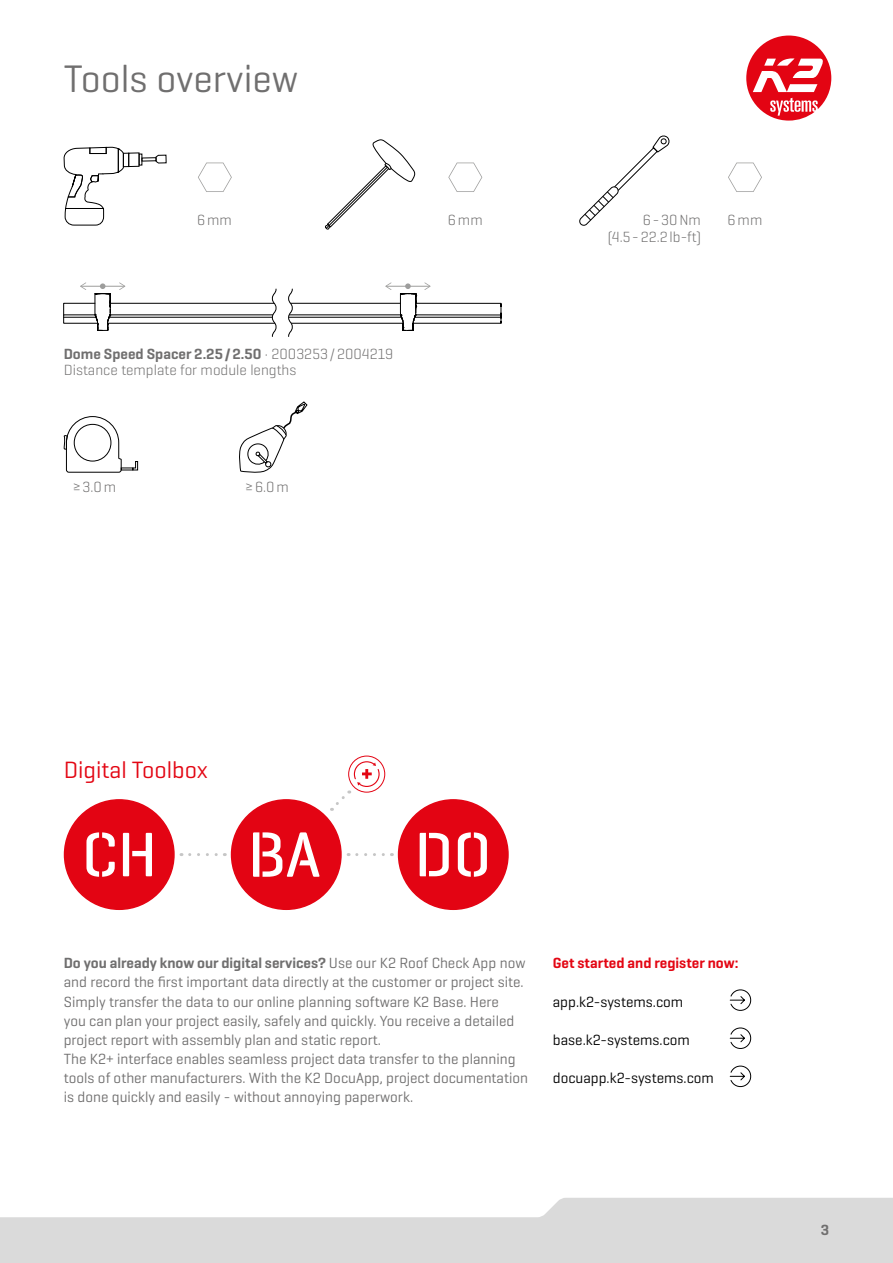
<style>
.page{position:relative;width:893px;height:1263px;background:#fff}
.page>*{position:absolute;margin:0;border:0;box-sizing:border-box;transform-origin:0 0}
.t1{font:39px "K2 Geogrotesque";color:#706f6f}
.t2{font:24px "K2 Geogrotesque";color:#e30613}
.t3{font:15px/19px "K2 Geogrotesque";color:#706f6f}
.t4{font:300 15px/16.5px "K2 Geogrotesque";color:#706f6f;text-align:right}
.t5{font:15px "K2 Geogrotesque";color:#000}
.t6{font:600 15px "K2 Geogrotesque";color:#e30613}
.t7{font:600 15px "K2 Geogrotesque";color:#706f6f}
.s1{font-weight:600}
</style>
<div class="page">
<svg style="left:0;top:1198px;width:893px;height:65px;fill:#dadada"></svg>
<svg style="left:746px;top:36px;width:85px;height:85px"></svg>
<div style="left:128px;top:153px;width:11px;height:14px;border:1px solid #000"></div>
<div style="left:123px;top:153px;width:6px;height:14px;border:1px solid #000"></div>
<svg style="left:138px;top:153px;width:5px;height:13px"></svg>
<svg style="left:63px;top:146px;width:61px;height:80px"></svg>
<svg style="left:155px;top:154px;width:12px;height:10px"></svg>
<svg style="left:579px;top:135px;width:91px;height:91px"></svg>
<svg style="left:239px;top:401px;width:69px;height:72px"></svg>
<svg style="left:63px;top:416px;width:75px;height:57px"></svg>
<svg style="left:198px;top:163px;width:34px;height:29px"></svg>
<svg style="left:325px;top:139px;width:91px;height:91px"></svg>
<svg style="left:448px;top:163px;width:34px;height:29px"></svg>
<svg style="left:728px;top:163px;width:34px;height:29px"></svg>
<hr style="left:108px;top:323px;width:168px;height:1px;background:#000">
<hr style="left:109px;top:317px;width:167px;height:1px;background:#000">
<hr style="left:110px;top:314px;width:166px;height:1px;background:#000">
<hr style="left:110px;top:303px;width:166px;height:1px;background:#000">
<hr style="left:289px;top:323px;width:114px;height:1px;background:#000">
<hr style="left:289px;top:317px;width:113px;height:1px;background:#000">
<hr style="left:289px;top:314px;width:112px;height:1px;background:#000">
<hr style="left:289px;top:303px;width:111px;height:1px;background:#000">
<svg style="left:272px;top:289px;width:4px;height:48px"></svg>
<svg style="left:288px;top:289px;width:5px;height:48px"></svg>
<svg style="left:63px;top:282px;width:88px;height:49px"></svg>
<hr style="left:386px;top:286px;width:44px;height:1px;background:#9d9d9c">
<svg style="left:385px;top:282px;width:6px;height:8px"></svg>
<svg style="left:400px;top:282px;width:102px;height:49px"></svg>
<svg style="left:729px;top:989px;width:23px;height:22px"></svg>
<svg style="left:729px;top:1027px;width:23px;height:22px"></svg>
<svg style="left:729px;top:1065px;width:23px;height:23px"></svg>
<svg style="left:64px;top:799px;width:111px;height:111px"></svg>
<svg style="left:398px;top:799px;width:111px;height:111px"></svg>
<svg style="left:190px;top:853px;width:35px;height:3px"></svg>
<div style="left:348px;top:756px;width:37px;height:36px;border:1px solid #e30413;border-radius:50%"></div>
<svg style="left:231px;top:761px;width:161px;height:149px"></svg>
<h1 class="t1" style="left:64px;top:54px;width:236px">Tools overview</h1>
<p class="t4" style="left:197px;top:212px;width:36px">6mm</p>
<p class="t4" style="left:608px;top:212px;width:95px">6-30Nm (4.5-22.2lb-ft)</p>
<p class="t4" style="left:448px;top:212px;width:36px">6mm</p>
<p class="t4" style="left:728px;top:212px;width:36px">6mm</p>
<p class="t4" style="left:64px;top:345px;width:331px;text-align:left"><span class="s1">Dome Speed Spacer 2.25/2.50</span> · 2003253/2004219<br>Distance template for module lengths</p>
<p class="t4" style="left:73px;top:478px;width:45px">≥3.0m</p>
<p class="t4" style="left:245px;top:478px;width:45px">≥6.0m</p>
<h2 class="t2" style="left:64px;top:755px;width:146px">Digital Toolbox</h2>
<p class="t3" style="left:64px;top:953px;width:466px"><span class="s1">Do you already know our digital services?</span> Use our K2 Roof Check App now and record the first important data directly at the customer or project site.<br>Simply transfer the data to our online planning software K2 Base. Here<br>you can plan your project easily, safely and quickly. You receive a detailed project report with assembly plan and static report.<br>The K2+ interface enables seamless project data transfer to the planning tools of other manufacturers. With the K2 DocuApp, project documentation is done quickly and easily - without annoying paperwork.</p>
<p class="t6" style="left:553px;top:954px;width:187px">Get started and register now:</p>
<p class="t5" style="left:553px;top:992px;width:132px">app.k2-systems.com</p>
<p class="t5" style="left:553px;top:1030px;width:139px">base.k2-systems.com</p>
<p class="t5" style="left:553px;top:1068px;width:163px">docuapp.k2-systems.com</p>
<p class="t7" style="left:821px;top:1221px;width:10px">3</p>
</div>
